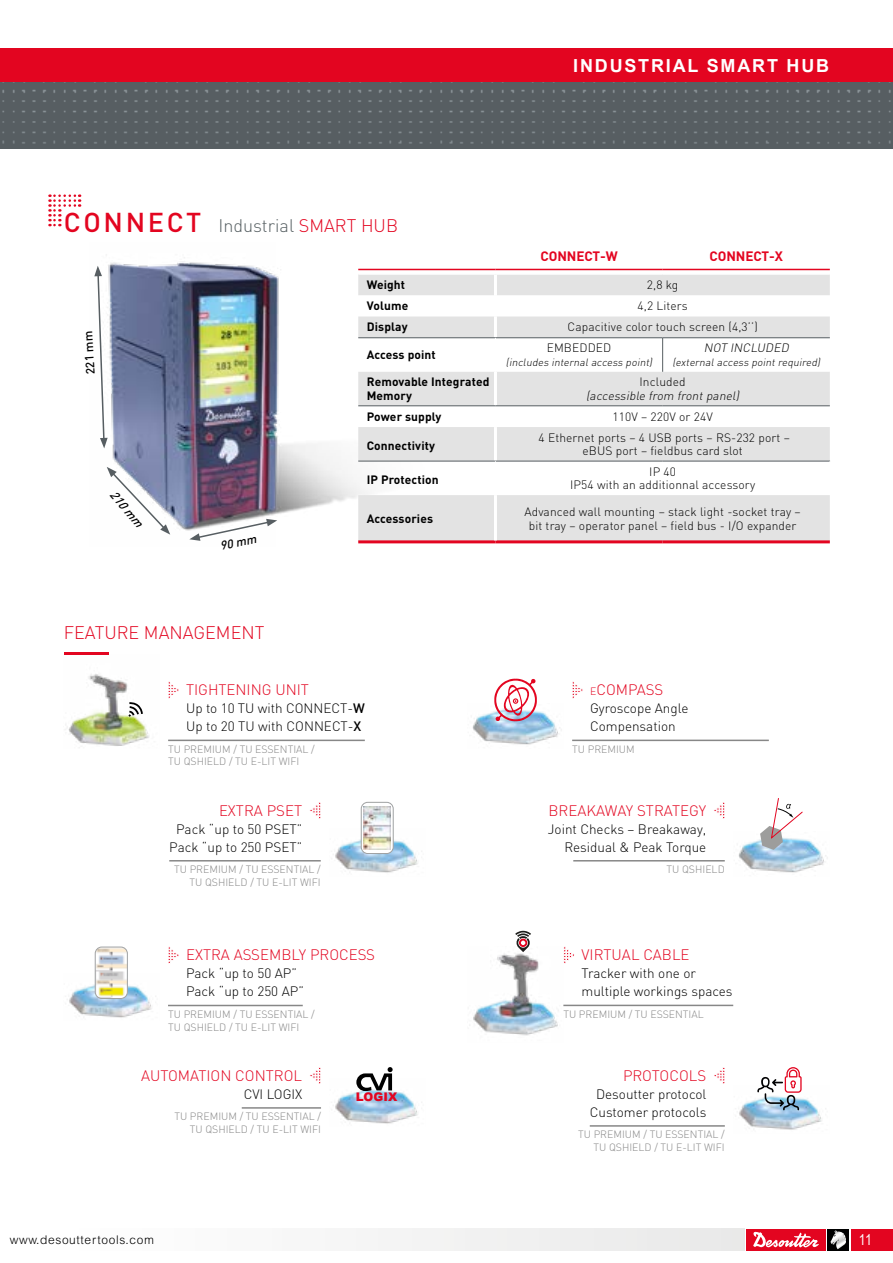
<style>
.page{position:relative;width:893px;height:1263px;background:#fff}
.page>*{position:absolute;margin:0;border:0;box-sizing:border-box;transform-origin:0 0}
.t1{font:500 27px "DIN";letter-spacing:.1em;color:#e30520}
.t2{font:700 18px "Arial";letter-spacing:.1em;color:#fff}
.t3{font:300 18px "DIN";color:#576063}
.t4{font:300 18px "DIN";color:#e30520}
.t5{font:300 15px "DIN";color:#e30520}
.t6{font:15px "Arial Narrow";color:#fff}
.t7{font:300 13.5px/18px "DIN";color:#000}
.t8{font:700 13.5px "DIN";letter-spacing:-.005em;color:#e30520}
.t9{font:300 12px/13.5px "DIN";letter-spacing:.01em;color:#000;text-align:center}
.t10{font:700 12px/13.5px "DIN";letter-spacing:.01em;color:#000}
.t11{font:italic 300 12px "DIN";color:#000}
.t12{font:300 12px "Arial MT Std";letter-spacing:.05em;color:#000}
.t13{font:italic 500 12px "DIN";color:#000}
.t14{font:500 12px "DIN";color:#000}
.t15{font:900 11.85px "Arial";color:#e30520}
.t16{font:300 10.5px/12.6px "DIN";color:#878787;text-align:right}
.t17{font:italic 300 10.5px "DIN";color:#000}
.s1{color:#e30520}
.s2{font-weight:500}
.s3{font-size:10.5px}
</style>
<div class="page">
<div style="left:0;top:49px;width:893px;height:34px;background:#e30520"></div>
<div style="left:850px;top:1229px;width:43px;height:21px;background:#e30520"></div>
<svg style="left:827px;top:1229px;width:1px;height:21px"></svg>
<div style="left:828px;top:1229px;width:21px;height:21px;background:#000"></div>
<div style="left:746px;top:1229px;width:80px;height:21px;background:#e30520"></div>
<svg style="left:753px;top:1231px;width:66px;height:16px"></svg>
<svg style="left:830px;top:1230px;width:16px;height:19px"></svg>
<div style="left:0;top:83px;width:893px;height:66px;background:#575e62"></div>
<div style="left:70px;top:1229px;width:675px;height:21px;background:#f4f4f4"></div>
<img style="left:104px;top:257px;width:409px;height:287px">
<svg style="left:189px;top:519px;width:88px;height:22px"></svg>
<svg style="left:107px;top:467px;width:63px;height:68px"></svg>
<svg style="left:94px;top:266px;width:14px;height:182px"></svg>
<img style="left:64px;top:654px;width:85px;height:94px">
<svg style="left:128px;top:702px;width:15px;height:15px"></svg>
<img style="left:739px;top:1098px;width:87px;height:32px">
<svg style="left:757px;top:1067px;width:45px;height:43px"></svg>
<img style="left:69px;top:973px;width:87px;height:45px">
<img style="left:95px;top:947px;width:32px;height:51px">
<div style="left:95px;top:947px;width:33px;height:52px;border:1px solid #9fa1a2;border-radius:7px"></div>
<img style="left:335px;top:828px;width:87px;height:45px">
<svg style="left:361px;top:802px;width:32px;height:51px"></svg>
<img style="left:364px;top:806px;width:27px;height:44px">
<div style="left:361px;top:802px;width:33px;height:52px;border:1px solid #9fa1a2;border-radius:6px"></div>
<img style="left:335px;top:1091px;width:87px;height:33px">
<svg style="left:356px;top:1067px;width:37px;height:24px"></svg>
<img style="left:469px;top:953px;width:90px;height:83px">
<svg style="left:515px;top:931px;width:16px;height:21px"></svg>
<img style="left:472px;top:711px;width:90px;height:34px">
<svg style="left:494px;top:679px;width:44px;height:43px"></svg>
<img style="left:738px;top:839px;width:90px;height:34px">
<svg style="left:760px;top:798px;width:43px;height:52px"></svg>
<svg style="left:49px;top:194px;width:31px;height:32px"></svg>
<hr style="left:64px;top:652px;width:44px;height:2px;background:#e30520">
<svg style="left:168px;top:947px;width:11px;height:17px"></svg>
<hr style="left:168px;top:1005px;width:135px;height:1px;background:#878787">
<svg style="left:168px;top:681px;width:11px;height:17px"></svg>
<hr style="left:168px;top:740px;width:197px;height:1px;background:#878787">
<svg style="left:572px;top:681px;width:11px;height:17px"></svg>
<hr style="left:572px;top:740px;width:197px;height:1px;background:#878787">
<svg style="left:310px;top:802px;width:11px;height:17px"></svg>
<hr style="left:169px;top:860px;width:152px;height:1px;background:#878787">
<svg style="left:714px;top:802px;width:11px;height:17px"></svg>
<hr style="left:573px;top:860px;width:152px;height:1px;background:#878787">
<svg style="left:714px;top:1067px;width:11px;height:17px"></svg>
<hr style="left:590px;top:1125px;width:135px;height:2px;background:#878787">
<svg style="left:563px;top:946px;width:11px;height:17px"></svg>
<hr style="left:563px;top:1005px;width:170px;height:1px;background:#878787">
<svg style="left:310px;top:1067px;width:11px;height:17px"></svg>
<hr style="left:242px;top:1107px;width:79px;height:2px;background:#878787">
<svg style="left:358px;top:275px;width:472px;height:131px;fill:#e3e3e3"></svg>
<svg style="left:358px;top:427px;width:472px;height:113px;fill:#e3e3e3"></svg>
<hr style="left:494px;top:243px;width:3px;height:26px;background:#fff">
<hr style="left:494px;top:275px;width:3px;height:20px;background:#fff">
<hr style="left:494px;top:295px;width:3px;height:21px;background:#fff">
<hr style="left:358px;top:273px;width:137px;height:2px;background:#fff">
<hr style="left:495px;top:273px;width:168px;height:2px;background:#fff">
<hr style="left:494px;top:316px;width:3px;height:22px;background:#fff">
<hr style="left:358px;top:337px;width:137px;height:1px;background:#575e62">
<hr style="left:495px;top:337px;width:168px;height:1px;background:#575e62">
<hr style="left:663px;top:337px;width:167px;height:1px;background:#575e62">
<hr style="left:495px;top:338px;width:1px;height:34px;background:#fff">
<hr style="left:662px;top:338px;width:1px;height:34px;background:#575e62">
<hr style="left:494px;top:372px;width:3px;height:34px;background:#fff">
<hr style="left:358px;top:406px;width:137px;height:1px;background:#575e62">
<hr style="left:495px;top:406px;width:168px;height:1px;background:#575e62">
<hr style="left:663px;top:406px;width:167px;height:1px;background:#575e62">
<hr style="left:494px;top:427px;width:3px;height:34px;background:#fff">
<hr style="left:358px;top:269px;width:137px;height:1px;background:#e30520">
<hr style="left:495px;top:269px;width:168px;height:1px;background:#e30520">
<hr style="left:663px;top:269px;width:167px;height:1px;background:#e30520">
<hr style="left:358px;top:540px;width:137px;height:3px;background:#e30520">
<hr style="left:495px;top:540px;width:168px;height:3px;background:#e30520">
<hr style="left:663px;top:540px;width:167px;height:3px;background:#e30520">
<hr style="left:494px;top:495px;width:3px;height:45px;background:#fff">
<hr style="left:358px;top:461px;width:137px;height:1px;background:#575e62">
<hr style="left:495px;top:461px;width:168px;height:1px;background:#575e62">
<hr style="left:663px;top:461px;width:167px;height:1px;background:#575e62">
<hr style="left:495px;top:461px;width:1px;height:34px;background:#fff">
<h2 class="t2" style="left:573px;top:54px;width:257px">INDUSTRIAL SMART HUB</h2>
<h1 class="t1" style="left:64px;top:205px;width:139px">CONNECT</h1>
<p class="t14" style="left:83px;top:375px;width:45px;rotate:-94deg">221 mm</p>
<p class="t13" style="left:118px;top:487px;width:45px;rotate:49deg">210 mm</p>
<h2 class="t3" style="left:218px;top:215px;width:181px">Industrial <span class="s1">SMART HUB</span></h2>
<p class="t8" style="left:540px;top:247px;width:79px">CONNECT-W</p>
<p class="t8" style="left:709px;top:247px;width:75px">CONNECT-X</p>
<p class="t10" style="left:367px;top:277px;width:40px">Weight</p>
<p class="t9" style="left:647px;top:278px;width:33px">2,8 kg</p>
<p class="t10" style="left:367px;top:299px;width:43px">Volume</p>
<p class="t9" style="left:638px;top:299px;width:52px">4,2 Liters</p>
<p class="t10" style="left:367px;top:320px;width:42px">Display</p>
<p class="t9" style="left:567px;top:320px;width:192px">Capacitive color touch screen (4,3’’)</p>
<p class="t10" style="left:367px;top:347px;width:71px">Access point</p>
<p class="t11" style="left:704px;top:341px;width:89px">NOT INCLUDED</p>
<p class="t17" style="left:672px;top:356px;width:151px">(external access point required)</p>
<p class="t9" style="left:547px;top:341px;width:66px">EMBEDDED</p>
<p class="t17" style="left:506px;top:356px;width:150px">(includes internal access point)</p>
<p class="t10" style="left:367px;top:375px;width:124px">Removable Integrated<br>Memory</p>
<p class="t9" style="left:640px;top:375px;width:48px">Included</p>
<p class="t11" style="left:586px;top:388px;width:157px">(accessible from front panel)</p>
<p class="t13" style="left:218px;top:539px;width:38px;rotate:-13deg">90 mm</p>
<p class="t10" style="left:367px;top:409px;width:76px">Power supply</p>
<p class="t9" style="left:612px;top:409px;width:102px">110V – 220V or 24V</p>
<p class="t10" style="left:367px;top:439px;width:70px">Connectivity</p>
<p class="t9" style="left:539px;top:430px;width:253px">4 Ethernet ports – 4 USB ports – RS-232 port – eBUS port – fieldbus card slot</p>
<p class="t10" style="left:367px;top:473px;width:74px">IP Protection</p>
<p class="t9" style="left:570px;top:464px;width:187px">IP 40<br>IP54 with an additionnal accessory</p>
<p class="t10" style="left:367px;top:511px;width:68px">Accessories</p>
<p class="t9" style="left:524px;top:505px;width:278px">Advanced wall mounting – stack light -socket tray – bit tray – operator panel – field bus - I/O expander</p>
<h2 class="t4" style="left:64px;top:621px;width:202px">FEATURE MANAGEMENT</h2>
<p class="t5" style="left:186px;top:680px;width:124px">TIGHTENING UNIT</p>
<p class="t7" style="left:186px;top:699px;width:180px">Up to 10 TU with CONNECT-<span class="s2">W<br></span>Up to 20 TU with CONNECT-<span class="s2">X</span></p>
<p class="t5" style="left:590px;top:680px;width:75px"><span class="s3">e</span>COMPASS</p>
<p class="t7" style="left:590px;top:699px;width:100px">Gyroscope Angle<br>Compensation</p>
<p class="t16" style="left:168px;top:743px;width:148px;text-align:left">TU PREMIUM / TU ESSENTIAL /<br>TU QSHIELD / TU E-LIT WIFI</p>
<p class="t16" style="left:572px;top:743px;width:64px">TU PREMIUM</p>
<p class="t5" style="left:219px;top:801px;width:85px">EXTRA PSET</p>
<p class="t7" style="left:169px;top:819px;width:135px;text-align:center">Pack “up to 50 PSET”<br>Pack “up to 250 PSET”</p>
<p class="t5" style="left:548px;top:801px;width:159px">BREAKAWAY STRATEGY</p>
<p class="t7" style="left:548px;top:819px;width:160px;text-align:right">Joint Checks – Breakaway,<br>Residual &amp; Peak Torque</p>
<p class="t16" style="left:174px;top:863px;width:148px">TU PREMIUM / TU ESSENTIAL /<br>TU QSHIELD / TU E-LIT WIFI</p>
<p class="t16" style="left:667px;top:863px;width:60px">TU QSHIELD</p>
<p class="t5" style="left:186px;top:945px;width:190px">EXTRA ASSEMBLY PROCESS</p>
<p class="t7" style="left:186px;top:964px;width:119px">Pack “up to 50 AP”<br>Pack “up to 250 AP”</p>
<p class="t16" style="left:168px;top:1008px;width:148px;text-align:left">TU PREMIUM / TU ESSENTIAL /<br>TU QSHIELD / TU E-LIT WIFI</p>
<p class="t5" style="left:141px;top:1066px;width:163px">AUTOMATION CONTROL</p>
<p class="t7" style="left:244px;top:1085px;width:60px">CVI LOGIX</p>
<p class="t16" style="left:174px;top:1110px;width:148px">TU PREMIUM / TU ESSENTIAL /<br>TU QSHIELD / TU E-LIT WIFI</p>
<p class="t15" style="left:356px;top:1088px;width:43px">LOGIX</p>
<p class="t12" style="left:10px;top:1233px;width:146px">www.desouttertools.com</p>
<p class="t5" style="left:582px;top:945px;width:109px">VIRTUAL CABLE</p>
<p class="t7" style="left:582px;top:964px;width:153px">Tracker with one or multiple workings spaces</p>
<p class="t16" style="left:563px;top:1008px;width:142px">TU PREMIUM / TU ESSENTIAL</p>
<p class="t5" style="left:623px;top:1066px;width:85px">PROTOCOLS</p>
<p class="t7" style="left:590px;top:1085px;width:118px;text-align:center">Desoutter protocol<br>Customer protocols</p>
<p class="t16" style="left:578px;top:1128px;width:148px">TU PREMIUM / TU ESSENTIAL /<br>TU QSHIELD / TU E-LIT WIFI</p>
<p class="t6" style="left:859px;top:1228px;width:15px">11</p>
</div>
